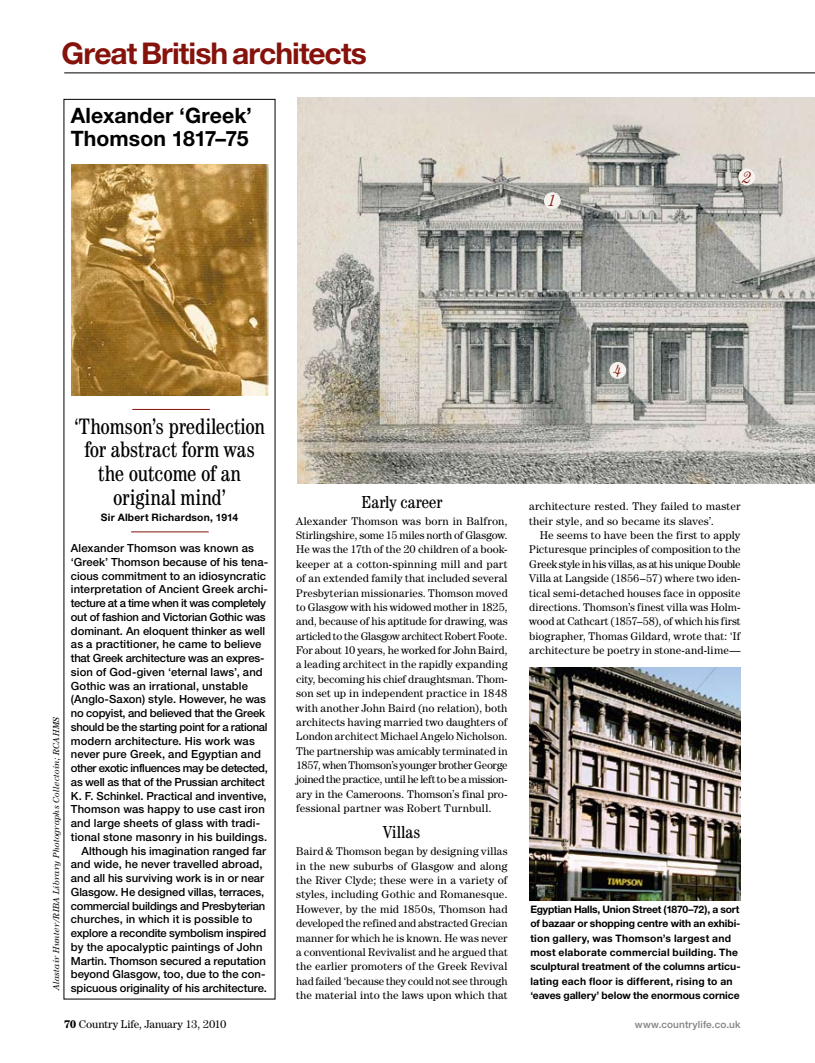
<style>
.page{position:relative;width:815px;height:1063px;background:#fff}
.page>*{position:absolute;margin:0;border:0;box-sizing:border-box;transform-origin:0 0}
.t1{font:700 30px "Helvetica Neue";letter-spacing:-.03em;color:#85120b}
.t2{font:condensed 22.5px/23.8px "Century IT Cby BT";color:#000;text-align:center;scale:.95 1}
.t3{font:700 21.25px/22.5px "Helvetica Neue";letter-spacing:.005em;color:#000}
.t4{font:condensed 17.5px "Century IT Cby BT";letter-spacing:.01em;color:#000}
.t5{font:italic 300 16.38px "Century IT Cby BT";color:#85120b}
.t6{font:11.25px/14.4px "Century IT Cby BT";letter-spacing:.01em;color:#000;text-align:justify}
.t7{font:500 11.25px "Helvetica Neue";color:#000}
.t8{font:500 11.25px "Helvetica Neue";letter-spacing:-.02em;color:#000}
.t9{font:500 11.25px "Helvetica Neue";letter-spacing:-.03em;color:#000}
.t10{font:11.25px "Century IT Cby BT";letter-spacing:-.015em;color:#000}
.t11{font:700 10.25px/14.4px "Helvetica Neue";letter-spacing:.005em;color:#000}
.t12{font:500 10px "Helvetica Neue";letter-spacing:.015em;color:#808184}
.t13{font:italic 8.75px "Century IT Cby BT";letter-spacing:.02em;color:#000}
.s1{font-weight:700}
</style>
<div class="page">
<hr style="left:64px;top:73px;width:751px;height:1px;background:#000">
<img style="left:71px;top:164px;width:198px;height:232px">
<img style="left:298px;top:97px;width:517px;height:386px">
<img style="left:529px;top:668px;width:212px;height:232px">
<div style="left:609px;top:362px;width:17px;height:17px;background:#f6f3ef;border-radius:50%"></div>
<hr style="left:132px;top:409px;width:78px;height:1px;background:#85120b">
<hr style="left:131px;top:532px;width:78px;height:1px;background:#85120b">
<div style="left:738px;top:169px;width:17px;height:16px;background:#f6f3ef;border-radius:50%"></div>
<div style="left:544px;top:192px;width:17px;height:17px;background:#f6f3ef;border-radius:50%"></div>
<h1 class="t1" style="left:62px;top:34px;width:307px">Great British architects</h1>
<h3 class="t3" style="left:71px;top:104px;width:183px">Alexander ‘Greek’<br>Thomson 1817–75</h3>
<h3 class="t5" style="left:547px;top:190px;width:10px">1</h3>
<h3 class="t5" style="left:742px;top:167px;width:10px">2</h3>
<p class="t13" style="left:51px;top:990px;width:275px;rotate:-90deg">Alastair Hunter/RIBA Library Photographs Collectoin; RCAHMS</p>
<h2 class="t2" style="left:74px;top:414px;width:203px">‘Thomson’s predilection for abstract form was the outcome of an original mind’</h2>
<p class="t11" style="left:101px;top:510px;width:139px">Sir Albert Richardson, 1914</p>
<p class="t7" style="left:71px;top:541px;width:185px">Alexander Thomson was known as</p>
<p class="t7" style="left:71px;top:555px;width:199px">‘Greek’ Thomson because of his tena-</p>
<p class="t7" style="left:71px;top:569px;width:197px">cious commitment to an idiosyncratic</p>
<p class="t7" style="left:71px;top:583px;width:199px">interpretation of Ancient Greek archi-</p>
<p class="t9" style="left:71px;top:596px;width:197px">tecture at a time when it was completely</p>
<p class="t8" style="left:71px;top:610px;width:196px">out of fashion and Victorian Gothic was</p>
<p class="t7" style="left:71px;top:624px;width:196px">dominant. An eloquent thinker as well</p>
<p class="t7" style="left:71px;top:638px;width:192px">as a practitioner, he came to believe</p>
<p class="t7" style="left:71px;top:651px;width:195px">that Greek architecture was an expres-</p>
<p class="t7" style="left:71px;top:665px;width:193px">sion of God-given ‘eternal laws’, and</p>
<p class="t7" style="left:71px;top:679px;width:179px">Gothic was an irrational, unstable</p>
<p class="t7" style="left:71px;top:693px;width:197px">(Anglo-Saxon) style. However, he was</p>
<p class="t8" style="left:71px;top:706px;width:196px">no copyist, and believed that the Greek</p>
<p class="t9" style="left:71px;top:720px;width:198px">should be the starting point for a rational</p>
<p class="t7" style="left:71px;top:734px;width:185px">modern architecture. His work was</p>
<p class="t7" style="left:71px;top:748px;width:192px">never pure Greek, and Egyptian and</p>
<p class="t9" style="left:71px;top:761px;width:199px">other exotic influences may be detected,</p>
<p class="t8" style="left:71px;top:775px;width:196px">as well as that of the Prussian architect</p>
<p class="t7" style="left:71px;top:789px;width:197px">K. F. Schinkel. Practical and inventive,</p>
<p class="t7" style="left:71px;top:803px;width:195px">Thomson was happy to use cast iron</p>
<p class="t7" style="left:71px;top:816px;width:191px">and large sheets of glass with tradi-</p>
<p class="t7" style="left:71px;top:830px;width:198px">tional stone masonry in his buildings.</p>
<p class="t7" style="left:81px;top:844px;width:186px">Although his imagination ranged far</p>
<p class="t7" style="left:71px;top:858px;width:193px">and wide, he never travelled abroad,</p>
<p class="t7" style="left:71px;top:871px;width:195px">and all his surviving work is in or near</p>
<p class="t7" style="left:71px;top:885px;width:195px">Glasgow. He designed villas, terraces,</p>
<p class="t8" style="left:71px;top:899px;width:196px">commercial buildings and Presbyterian</p>
<p class="t7" style="left:71px;top:913px;width:183px">churches, in which it is possible to</p>
<p class="t8" style="left:71px;top:926px;width:197px">explore a recondite symbolism inspired</p>
<p class="t7" style="left:71px;top:940px;width:193px">by the apocalyptic paintings of John</p>
<p class="t7" style="left:71px;top:954px;width:196px">Martin. Thomson secured a reputation</p>
<p class="t7" style="left:71px;top:968px;width:196px">beyond Glasgow, too, due to the con-</p>
<p class="t7" style="left:71px;top:981px;width:198px">spicuous originality of his architecture.</p>
<h3 class="t5" style="left:613px;top:360px;width:10px">4</h3>
<h3 class="t4" style="left:362px;top:491px;width:82px">Early career</h3>
<p class="t6" style="left:296px;top:513px;width:213px">Alexander Thomson was born in Balfron, Stirlingshire, some 15 miles north of Glasgow.<br>He was the 17th of the 20 children of a book&shy;keeper at a cotton-spinning mill and part of an extended family that included several Presbyterian missionaries. Thomson moved to Glasgow with his widowed mother in 1825, and, because of his aptitude for drawing, was articled to the Glasgow architect Robert Foote.<br>For about 10 years, he worked for John Baird, a leading architect in the rapidly expanding city, becoming his chief draughtsman. Thom&shy;son set up in independent practice in 1848 with another John Baird (no relation), both architects having married two daughters of London architect Michael Angelo Nicholson.<br>The partnership was amicably terminated in 1857, when Thomson’s younger brother George joined the practice, until he left to be a mission&shy;ary in the Cameroons. Thomson’s final pro&shy;fessional partner was Robert Turnbull.</p>
<h3 class="t4" style="left:383px;top:822px;width:38px">Villas</h3>
<p class="t6" style="left:296px;top:844px;width:213px">Baird &amp; Thomson began by designing villas in the new suburbs of Glasgow and along the River Clyde; these were in a variety of styles, including Gothic and Romanesque.<br>However, by the mid 1850s, Thomson had developed the refined and abstracted Grecian manner for which he is known. He was never a conventional Revivalist and he argued that the earlier promoters of the Greek Revival had failed ‘because they could not see through the material into the laws upon which that</p>
<p class="t6" style="left:529px;top:499px;width:213px">architecture rested. They failed to master their style, and so became its slaves’.</p>
<p class="t6" style="left:529px;top:528px;width:213px;text-indent:11px">He seems to have been the first to apply Picturesque principles of composition to the Greek style in his villas, as at his unique Double Villa at Langside (1856–57) where two iden&shy;tical semi-detached houses face in opposite directions. Thomson’s finest villa was Holm&shy;wood at Cathcart (1857–58), of which his first biographer, Thomas Gildard, wrote that: ‘If architecture be poetry in stone-and-lime—</p>
<p class="t11" style="left:530px;top:902px;width:212px">Egyptian Halls, Union Street (1870–72), a sort of bazaar or shopping centre with an exhibi&shy;tion gallery, was Thomson’s largest and most elaborate commercial building. The sculptural treatment of the columns articu&shy;lating each floor is different, rising to an ‘eaves gallery’ below the enormous cornice</p>
<p class="t10" style="left:64px;top:1017px;width:164px"><span class="s1">70</span> Country Life, January 13, 2010</p>
<p class="t12" style="left:635px;top:1018px;width:107px">www.countrylife.co.uk</p>
</div>
